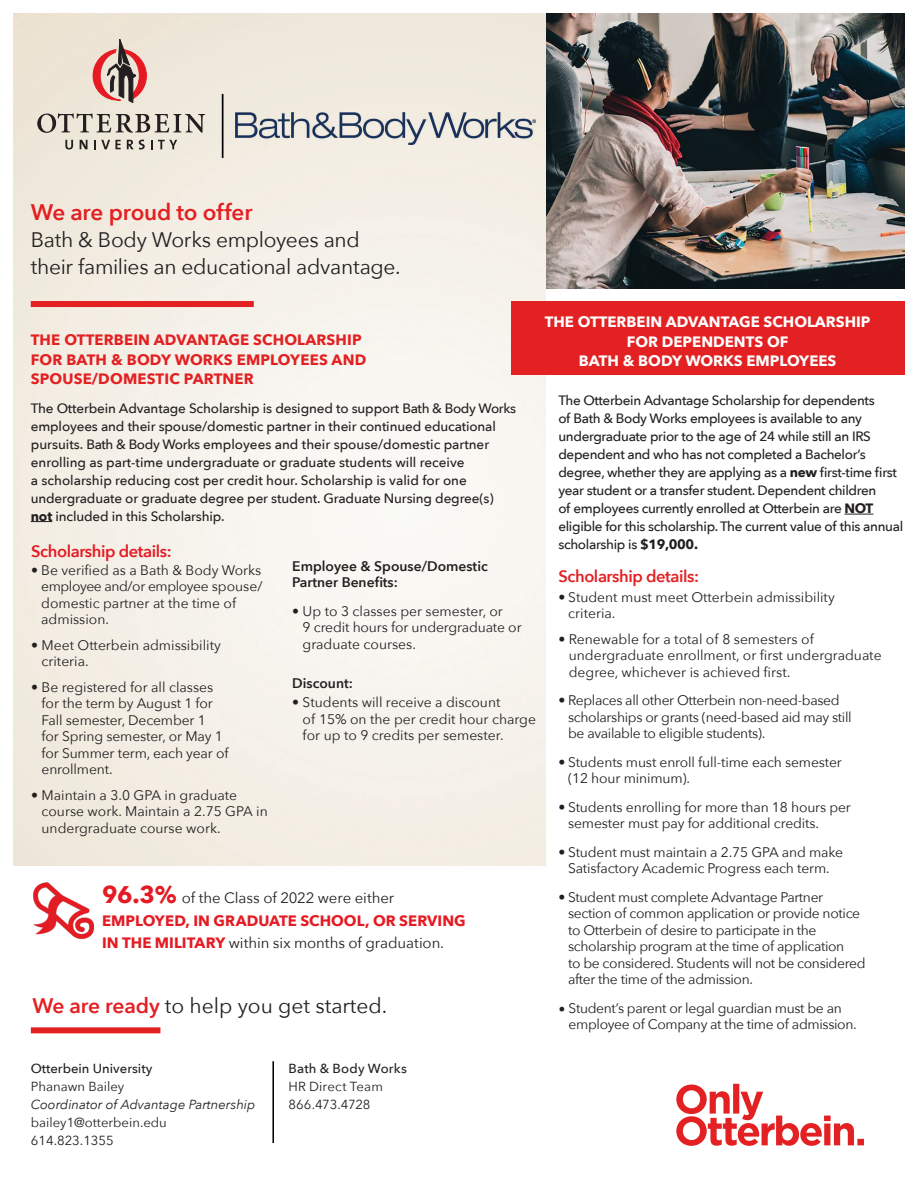
<style>
.page{position:relative;width:918px;height:1188px;background:#fff}
.page>*{position:absolute;margin:0;border:0;box-sizing:border-box;transform-origin:0 0}
.t1{font:600 22.5px "Avenir Next";letter-spacing:-.01em;color:#e32022}
.t2{font:21px/27px "Avenir Next";letter-spacing:-.01em;color:#231f20}
.t3{font:600 16.5px "Avenir Next";letter-spacing:-.025em;color:#e32022}
.t4{font:600 16.5px "Avenir Next";letter-spacing:-.025em;color:#e51a23}
.t5{font:15px/22.5px "Avenir Next";letter-spacing:-.005em;color:#231f20}
.t6{font:700 15px/19.5px "Avenir Next";letter-spacing:.01em;color:#e32022}
.t7{font:700 15px/19.5px "Avenir Next";color:#fff;text-align:center}
.t8{font:13.8px/16.5px "Avenir Next";letter-spacing:-.01em;color:#231f20}
.t9{font:600 13.8px/16.5px "Avenir Next";color:#231f20}
.t10{font:500 13.5px/18px "Avenir Next";letter-spacing:-.025em;color:#231f20}
.t11{font:italic 13.2px/18px "Avenir Next";color:#231f20}
.t12{font:500 13.2px/18px "Avenir Next";color:#231f20}
.t13{font:13.2px "Avenir Next";color:#231f20}
.s1{font-weight:700}
.s2{font-family:"Minion Pro";font-size:18px}
.s3{font-weight:700;font-size:24px;color:#e51a23}
.s4{font-weight:700;color:#e51a23}
.s5{font-weight:600;color:#e32022}
.s6{font-style:normal}
.s7{font-weight:400}
</style>
<div class="page">
<img style="left:545px;top:14px;width:359px;height:274px">
<img style="left:14px;top:14px;width:531px;height:851px">
<svg style="left:37px;top:113px;width:168px;height:20px;background:#b2aca3"></svg>
<svg style="left:93px;top:39px;width:54px;height:64px;background:#c4918b"></svg>
<svg style="left:65px;top:140px;width:8px;height:9px"></svg>
<svg style="left:80px;top:140px;width:8px;height:9px"></svg>
<svg style="left:94px;top:140px;width:27px;height:9px"></svg>
<svg style="left:127px;top:140px;width:18px;height:9px"></svg>
<svg style="left:151px;top:140px;width:26px;height:9px"></svg>
<hr style="left:222px;top:94px;width:2px;height:64px;background:#000">
<img style="left:236px;top:112px;width:299px;height:33px">
<div style="left:511px;top:302px;width:393px;height:73px;background:#e32022"></div>
<svg style="left:31px;top:521px;width:21px;height:1px"></svg>
<svg style="left:844px;top:514px;width:29px;height:1px"></svg>
<div style="left:31px;top:301px;width:223px;height:6px;background:#e32022"></div>
<img style="left:33px;top:882px;width:61px;height:58px">
<hr style="left:272px;top:1061px;width:2px;height:82px;background:#000">
<div style="left:31px;top:1027px;width:129px;height:6px;background:#e32022"></div>
<svg style="left:676px;top:1084px;width:188px;height:62px"></svg>
<p class="t1" style="left:31px;top:193px;width:223px">We are proud to offer</p>
<p class="t2" style="left:31px;top:225px;width:371px">Bath &amp; Body Works employees and their families an educational advantage.</p>
<p class="t6" style="left:31px;top:330px;width:337px">THE OTTERBEIN ADVANTAGE SCHOLARSHIP<br>FOR BATH &amp; BODY WORKS EMPLOYEES AND<br>SPOUSE/DOMESTIC PARTNER</p>
<p class="t7" style="left:545px;top:312px;width:327px">THE OTTERBEIN ADVANTAGE SCHOLARSHIP<br>FOR DEPENDENTS OF<br>BATH &amp; BODY WORKS EMPLOYEES</p>
<p class="t10" style="left:31px;top:398px;width:487px">The Otterbein Advantage Scholarship is designed to support Bath &amp; Body Works employees and their spouse/domestic partner in their continued educational pursuits. Bath &amp; Body Works employees and their spouse/domestic partner enrolling as part-time undergraduate or graduate students will receive<br>a scholarship reducing cost per credit hour. Scholarship is valid for one undergraduate or graduate degree per student. Graduate Nursing degree(s) <span class="s1">not</span> included in this Scholarship.</p>
<p class="t10" style="left:558px;top:391px;width:346px">The Otterbein Advantage Scholarship for dependents<br>of Bath &amp; Body Works employees is available to any undergraduate prior to the age of 24 while still an IRS dependent and who has not completed a Bachelor’s degree, whether they are applying as a <span class="s1">new</span> first-time first year student or a transfer student. Dependent children<br>of employees currently enrolled at Otterbein are <span class="s1">NOT </span>eligible for this scholarship. The current value of this annual scholarship is <span class="s1">$19,000.</span></p>
<p class="t3" style="left:558px;top:562px;width:142px">Scholarship details:</p>
<p class="t8" style="left:568px;top:588px;width:268px;text-indent:-10px">• Student must meet Otterbein admissibility criteria.</p>
<p class="t8" style="left:569px;top:630px;width:314px;text-indent:-10px">• Renewable for a total of 8 semesters of undergraduate enrollment, or first undergraduate degree, whichever is achieved first.</p>
<p class="t8" style="left:568px;top:691px;width:285px;text-indent:-10px">• Replaces all other Otterbein non-need-based scholarships or grants (need-based aid may still be available to eligible students).</p>
<p class="t8" style="left:568px;top:753px;width:275px;text-indent:-10px">• Students must enroll full-time each semester (12 hour minimum).</p>
<p class="t8" style="left:568px;top:798px;width:284px;text-indent:-10px">• Students enrolling for more than 18 hours per semester must pay for additional credits.</p>
<p class="t8" style="left:558px;top:843px;width:286px;text-align:center">• Student must maintain a 2.75 GPA and make<br>Satisfactory Academic Progress each term.</p>
<p class="t8" style="left:568px;top:888px;width:299px;text-indent:-10px">• Student must complete Advantage Partner section of common application or provide notice to Otterbein of desire to participate in the scholarship program at the time of application<br>to be considered. Students will not be considered after the time of the admission.</p>
<p class="t8" style="left:569px;top:999px;width:290px;text-indent:-10px"><span class="s2">•</span> Student’s parent or legal guardian must be an employee of Company at the time of admission.</p>
<p class="t4" style="left:31px;top:537px;width:142px">Scholarship details:</p>
<p class="t8" style="left:41px;top:561px;width:223px;text-indent:-10px">• Be verified as a Bath &amp; Body Works employee and/or employee spouse/ domestic partner at the time of admission.</p>
<p class="t8" style="left:42px;top:636px;width:181px;text-indent:-10px">• Meet Otterbein admissibility criteria.</p>
<p class="t8" style="left:42px;top:678px;width:189px;text-indent:-10px">• Be registered for all classes for the term by August 1 for<br>Fall semester, December 1<br>for Spring semester, or May 1 for Summer term, each year of enrollment.</p>
<p class="t8" style="left:42px;top:786px;width:228px;text-indent:-10px">• Maintain a 3.0 GPA in graduate course work. Maintain a 2.75 GPA in undergraduate course work.</p>
<p class="t9" style="left:292px;top:557px;width:197px">Employee &amp; Spouse/Domestic<br>Partner Benefits:</p>
<p class="t8" style="left:303px;top:602px;width:221px;text-indent:-10px">• Up to 3 classes per semester, or<br>9 credit hours for undergraduate or graduate courses.</p>
<p class="t9" style="left:292px;top:674px;width:62px">Discount:</p>
<p class="t8" style="left:303px;top:693px;width:235px;text-indent:-10px">• Students will receive a discount<br>of 15% on the per credit hour charge for up to 9 credits per semester.</p>
<p class="t5" style="left:102px;top:886px;width:365px"><span class="s3">96.3%</span> of the Class of 2022 were either<br><span class="s4">EMPLOYED, IN GRADUATE SCHOOL, OR SERVING<br>IN THE MILITARY</span> within six months of graduation.</p>
<p class="t2" style="left:32px;top:991px;width:357px"><span class="s5">We are ready</span> to help you get started.</p>
<p class="t12" style="left:31px;top:1059px;width:123px">Otterbein University</p>
<p class="t11" style="left:31px;top:1077px;width:226px"><span class="s6">Phanawn Bailey<br></span>Coordinator of Advantage Partnership</p>
<p class="t13" style="left:31px;top:1111px;width:138px">bailey1@otterbein.edu</p>
<p class="t13" style="left:31px;top:1129px;width:84px">614.823.1355</p>
<p class="t12" style="left:288px;top:1059px;width:120px">Bath &amp; Body Works<br><span class="s7">HR Direct Team</span></p>
<p class="t13" style="left:288px;top:1093px;width:84px">866.473.4728</p>
</div>
